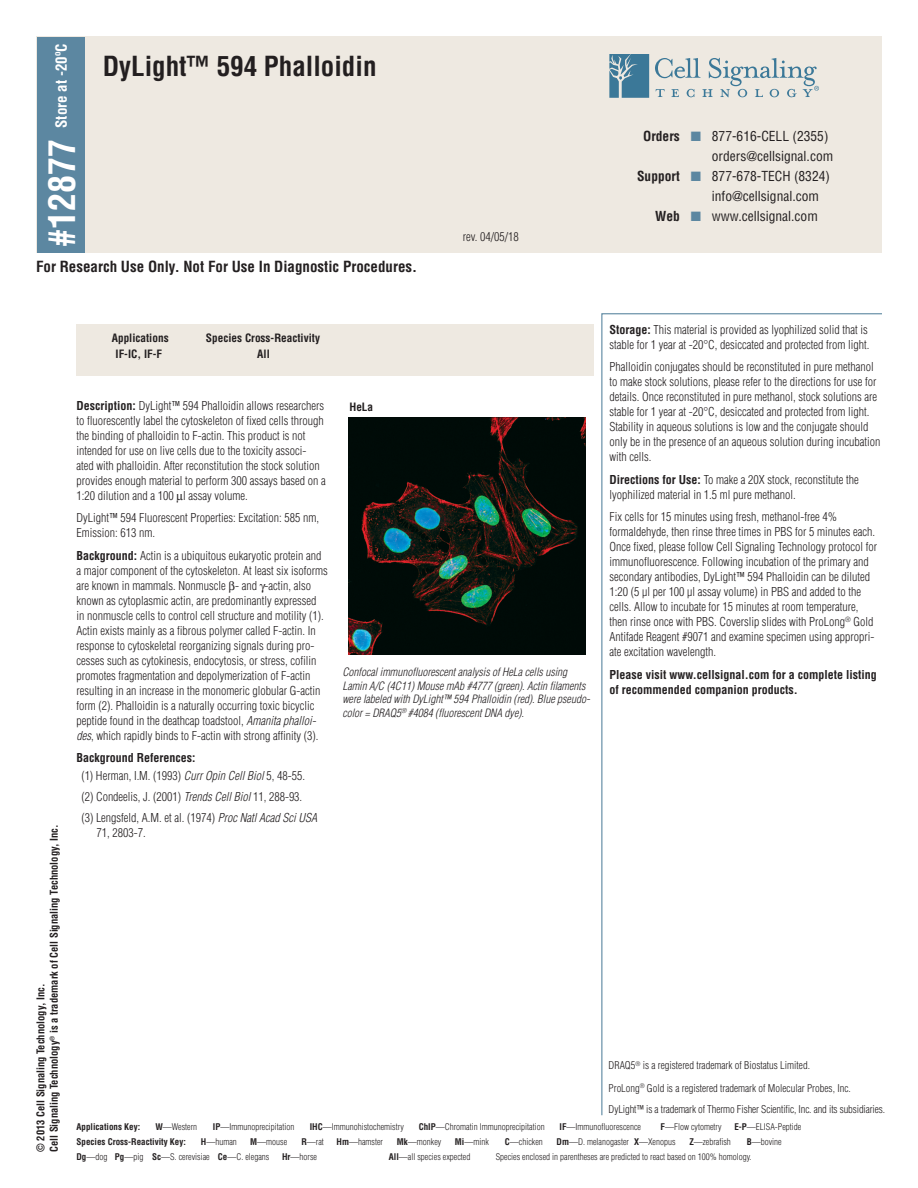
<style>
.page{position:relative;width:918px;height:1188px;background:#fff}
.page>*{position:absolute;margin:0;border:0;box-sizing:border-box;transform-origin:0 0}
.t1{font:700 condensed 36px "Helvetica";color:#fff}
.t2{font:700 condensed 27px "Helvetica";color:#231f20}
.t3{font:700 condensed 15px "Helvetica";color:#231f20}
.t4{font:700 condensed 15px "Helvetica";color:#fff}
.t5{font:condensed 13.5px "Helvetica";color:#231f20}
.t6{font:300 condensed 12px/15px "Helvetica";color:#231f20}
.t7{font:700 condensed 12px/15px "Helvetica";color:#231f20}
.t8{font:italic 300 condensed 11.25px/13.5px "Helvetica";color:#231f20}
.t9{font:700 condensed 11.25px "Helvetica";color:#231f20}
.t10{font:300 condensed 10.5px/22.5px "Helvetica";color:#231f20}
.t11{font:700 condensed 10.5px/13.5px "Helvetica";color:#231f20}
.t12{font:300 condensed 9px "Helvetica";color:#231f20}
.t13{font:700 condensed 9px "Helvetica";color:#231f20}
.s1{font-weight:700}
.s2{color:#5c87a1}
.s3{font-style:italic}
</style>
<div class="page">
<svg style="left:601px;top:313px;width:281px;height:803px"></svg>
<div style="left:37px;top:36px;width:845px;height:217px;background:#eee9e1"></div>
<div style="left:37px;top:37px;width:48px;height:216px;background:#5c87a1"></div>
<img style="left:348px;top:417px;width:238px;height:238px">
<div style="left:76px;top:324px;width:518px;height:51px;background:#eee9e1"></div>
<svg style="left:609px;top:54px;width:40px;height:44px;background:#5588a2"></svg>
<svg style="left:655px;top:58px;width:164px;height:39px"></svg>
<p class="t4" style="left:54px;top:128px;width:86px;rotate:-90deg">Store at -20ºC</p>
<h2 class="t2" style="left:103px;top:54px;width:275px">DyLight ™ 594 Phalloidin</h2>
<h1 class="t1" style="left:45px;top:247px;width:109px;rotate:-90deg">#12877</h1>
<p class="t3" style="left:36px;top:260px;width:383px">For Research Use Only. Not For Use In Diagnostic Procedures.</p>
<p class="t6" style="left:463px;top:230px;width:57px">rev. 04/05/18</p>
<p class="t5" style="left:643px;top:130px;width:187px"><span class="s1">Orders</span> <span class="s2">■</span> 877-616-CELL (2355)</p>
<p class="t5" style="left:712px;top:150px;width:123px">orders@cellsignal.com</p>
<p class="t5" style="left:637px;top:170px;width:194px"><span class="s1">Support</span> <span class="s2">■</span> 877-678-TECH (8324)</p>
<p class="t5" style="left:712px;top:190px;width:109px">info@cellsignal.com</p>
<p class="t5" style="left:655px;top:209px;width:164px"><span class="s1">Web</span> <span class="s2">■</span> www.cellsignal.com</p>
<p class="t11" style="left:35px;top:1152px;width:329px;rotate:-90deg">© 2013 Cell Signaling Technology, Inc.<br>Cell Signaling Technology<sup>®</sup> is a trademark of Cell Signaling Technology, Inc.</p>
<p class="t9" style="left:112px;top:333px;width:58px">Applications</p>
<p class="t9" style="left:206px;top:333px;width:116px">Species Cross-Reactivity</p>
<p class="t9" style="left:116px;top:348px;width:48px">IF-IC, IF-F</p>
<p class="t9" style="left:257px;top:348px;width:14px">All</p>
<p class="t6" style="left:76px;top:399px;width:251px"><span class="s1">Description:</span> DyLight ™ 594 Phalloidin allows researchers to fluorescently label the cytoskeleton of fixed cells through the binding of phalloidin to F-actin. This product is not intended for use on live cells due to the toxicity associ&shy;ated with phalloidin. After reconstitution the stock solution provides enough material to perform 300 assays based on a 1:20 dilution and a 100 l assay volume.</p>
<p class="t6" style="left:76px;top:511px;width:244px">DyLight ™ 594 Fluorescent Properties: Excitation: 585 nm,<br>Emission: 613 nm.</p>
<p class="t6" style="left:76px;top:549px;width:253px"><span class="s1">Background:</span> Actin is a ubiquitous eukaryotic protein and a major component of the cytoskeleton. At least six isoforms are known in mammals. Nonmuscle - and -actin, also known as cytoplasmic actin, are predominantly expressed<br>in nonmuscle cells to control cell structure and motility (1).<br>Actin exists mainly as a fibrous polymer called F-actin. In response to cytoskeletal reorganizing signals during pro&shy;cesses such as cytokinesis, endocytosis, or stress, cofilin promotes fragmentation and depolymerization of F-actin resulting in an increase in the monomeric globular G-actin form (2). Phalloidin is a naturally occurring toxic bicyclic peptide found in the deathcap toadstool, <span class="s3">Amanita phalloi&shy;des</span> , which rapidly binds to F-actin with strong affinity (3).</p>
<p class="t6" style="left:81px;top:750px;width:225px;line-height:18px;text-indent:-5px"><span class="s1">Background References:<br></span>(1) Herman, I.M. (1993) <span class="s3">Curr Opin Cell Biol</span> 5, 48-55.</p>
<p class="t6" style="left:81px;top:787px;width:237px;line-height:21px">(2) Condeelis, J. (2001) <span class="s3">Trends Cell Biol</span> 11, 288-93. (3) Lengsfeld, A.M. et al. (1974) <span class="s3">Proc Natl Acad Sci USA</span></p>
<p class="t6" style="left:97px;top:826px;width:51px">71, 2803-7.</p>
<p class="t9" style="left:350px;top:402px;width:25px">HeLa</p>
<p class="t8" style="left:342px;top:666px;width:249px">Confocal immunofluorescent analysis of HeLa cells using Lamin A/C (4C11) Mouse mAb #4777 (green). Actin filaments were labeled with DyLight™ 594 Phalloidin (red). Blue pseudo&shy;color = DRAQ5<sup>®</sup> #4084 (fluorescent DNA dye).</p>
<p class="t6" style="left:609px;top:323px;width:262px"><span class="s1">Storage:</span> This material is provided as lyophilized solid that is stable for 1 year at -20°C, desiccated and protected from light.</p>
<p class="t6" style="left:609px;top:360px;width:273px">Phalloidin conjugates should be reconstituted in pure methanol to make stock solutions, please refer to the directions for use for details. Once reconstituted in pure methanol, stock solutions are stable for 1 year at -20°C, desiccated and protected from light.<br>Stability in aqueous solutions is low and the conjugate should only be in the presence of an aqueous solution during incubation with cells.</p>
<p class="t6" style="left:609px;top:473px;width:251px"><span class="s1">Directions for Use:</span> To make a 20X stock, reconstitute the lyophilized material in 1.5 ml pure methanol.</p>
<p class="t6" style="left:609px;top:510px;width:269px">Fix cells for 15 minutes using fresh, methanol-free 4% formaldehyde, then rinse three times in PBS for 5 minutes each.<br>Once fixed, please follow Cell Signaling Technology protocol for immunofluorescence. Following incubation of the primary and secondary antibodies, DyLight ™ 594 Phalloidin can be diluted 1:20 (5 µl per 100 µl assay volume) in PBS and added to the cells. Allow to incubate for 15 minutes at room temperature, then rinse once with PBS. Coverslip slides with ProLong <sup>®</sup> Gold Antifade Reagent #9071 and examine specimen using appropri&shy;ate excitation wavelength.</p>
<p class="t7" style="left:609px;top:668px;width:269px">Please visit www.cellsignal.com for a complete listing of recommended companion products.</p>
<p class="t10" style="left:609px;top:1055px;width:244px">DRAQ5<sup>®</sup> is a registered trademark of Biostatus Limited.<br>ProLong<sup>®</sup> Gold is a registered trademark of Molecular Probes, Inc.</p>
<p class="t10" style="left:609px;top:1098px;width:278px">DyLight™ is a trademark of Thermo Fisher Scientific, Inc. and its subsidiaries.</p>
<p class="t13" style="left:76px;top:1123px;width:65px">Applications Key:</p>
<p class="t12" style="left:155px;top:1123px;width:43px"><span class="s1">W</span>—Western</p>
<p class="t12" style="left:213px;top:1123px;width:83px"><span class="s1">IP</span>—Immunoprecipitation</p>
<p class="t12" style="left:310px;top:1123px;width:96px"><span class="s1">IHC</span>—Immunohistochemistry</p>
<p class="t12" style="left:419px;top:1123px;width:127px"><span class="s1">ChIP</span>—Chromatin Immunoprecipitation</p>
<p class="t12" style="left:560px;top:1123px;width:83px"><span class="s1">IF</span>—Immunofluorescence</p>
<p class="t12" style="left:661px;top:1123px;width:63px"><span class="s1">F</span>—Flow cytometry</p>
<p class="t12" style="left:734px;top:1123px;width:68px"><span class="s1">E-P</span>—ELISA-Peptide</p>
<p class="t13" style="left:76px;top:1138px;width:111px">Species Cross-Reactivity Key:</p>
<p class="t12" style="left:201px;top:1138px;width:37px"><span class="s1">H</span>—human</p>
<p class="t12" style="left:250px;top:1138px;width:38px"><span class="s1">M</span>—mouse</p>
<p class="t12" style="left:301px;top:1138px;width:24px"><span class="s1">R</span>—rat</p>
<p class="t12" style="left:337px;top:1138px;width:48px"><span class="s1">Hm</span>—hamster</p>
<p class="t12" style="left:397px;top:1138px;width:46px"><span class="s1">Mk</span>—monkey</p>
<p class="t12" style="left:455px;top:1138px;width:36px"><span class="s1">Mi</span>—mink</p>
<p class="t12" style="left:505px;top:1138px;width:39px"><span class="s1">C</span>—chicken</p>
<p class="t12" style="left:557px;top:1138px;width:121px"><span class="s1">Dm</span>—D. melanogaster <span class="s1">X</span>—Xenopus</p>
<p class="t12" style="left:689px;top:1138px;width:43px"><span class="s1">Z</span>—zebrafish</p>
<p class="t12" style="left:747px;top:1138px;width:36px"><span class="s1">B</span>—bovine</p>
<p class="t12" style="left:77px;top:1153px;width:194px"><span class="s1">Dg</span>—dog <span class="s1">Pg</span>—pig <span class="s1">Sc</span>—S. cerevisiae <span class="s1">Ce</span>—C. elegans</p>
<p class="t12" style="left:282px;top:1153px;width:36px"><span class="s1">Hr</span>—horse</p>
<p class="t12" style="left:389px;top:1153px;width:83px"><span class="s1">All</span>—all species expected</p>
<p class="t12" style="left:496px;top:1153px;width:257px">Species enclosed in parentheses are predicted to react based on 100% homology.</p>
</div>
